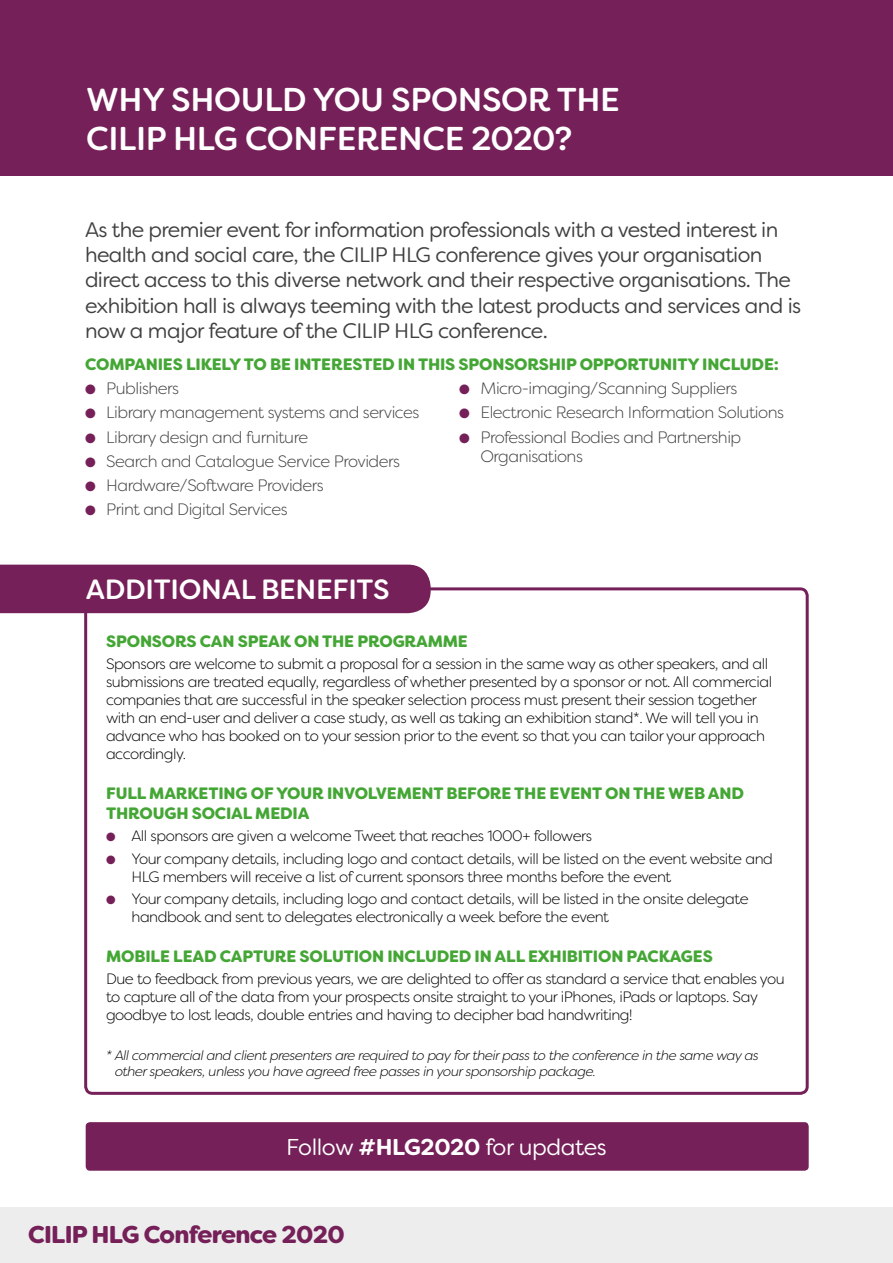
<style>
.page{position:relative;width:893px;height:1263px;background:#fff}
.page>*{position:absolute;margin:0;border:0;box-sizing:border-box;transform-origin:0 0}
.t1{font:500 33px/39.6px "Filson Soft";letter-spacing:-.01em;color:#fff}
.t2{font:500 27.75px "Filson Soft";letter-spacing:-.01em;color:#fff}
.t3{font:900 24.3px "Filson Soft";letter-spacing:-.03em;color:#752058}
.t4{font:22.95px "Filson Soft";letter-spacing:-.02em;color:#fff}
.t5{font:21px/25.2px "Filson Soft";letter-spacing:-.03em;color:#404040}
.t6{font:900 18px "Filson Soft";color:#752058}
.t7{font:300 16.5px/19.8px "Filson Soft";letter-spacing:-.03em;color:#404040}
.t8{font:900 16.5px/19.8px "Filson Soft";letter-spacing:-.01em;color:#44a635}
.t9{font:300 15px/18px "Filson Soft";letter-spacing:-.03em;color:#000}
.t10{font:italic 300 13.5px/16.2px "Filson Soft";letter-spacing:-.03em;color:#000}
.s1{color:#752058}
.s2{font-weight:700}
</style>
<div class="page">
<div style="left:84px;top:587px;width:725px;height:508px;border:3px solid #752058;border-radius:7px"></div>
<div style="left:0;top:565px;width:431px;height:48px;background:#752058"></div>
<div style="left:0;top:0;width:893px;height:176px;background:#752058"></div>
<div style="left:86px;top:1122px;width:723px;height:49px;background:#752058;border-radius:4px"></div>
<div style="left:0;top:1208px;width:893px;height:55px;background:#ededed"></div>
<h1 class="t1" style="left:86px;top:79px;width:535px">WHY SHOULD YOU SPONSOR THE<br>CILIP HLG CONFERENCE 2020?</h1>
<p class="t5" style="left:85px;top:217px;width:718px">As the premier event for information professionals with a vested interest in health and social care, the CILIP HLG conference gives your organisation direct access to this diverse network and their respective organisations. The exhibition hall is always teeming with the latest products and services and is now a major feature of the CILIP HLG conference.</p>
<p class="t8" style="left:85px;top:355px;width:695px">COMPANIES LIKELY TO BE INTERESTED IN THIS SPONSORSHIP OPPORTUNITY INCLUDE:</p>
<p class="t7" style="left:85px;top:379px;width:95px"><span class="s1">●</span> Publishers</p>
<p class="t7" style="left:85px;top:403px;width:336px"><span class="s1">●</span> Library management systems and services</p>
<p class="t7" style="left:85px;top:427px;width:225px"><span class="s1">●</span> Library design and furniture</p>
<p class="t7" style="left:85px;top:451px;width:316px"><span class="s1">●</span> Search and Catalogue Service Providers</p>
<p class="t7" style="left:85px;top:475px;width:240px"><span class="s1">●</span> Hardware/Software Providers</p>
<p class="t7" style="left:85px;top:499px;width:204px"><span class="s1">●</span> Print and Digital Services</p>
<p class="t7" style="left:459px;top:379px;width:280px"><span class="s1">●</span> Micro-imaging/Scanning Suppliers</p>
<p class="t7" style="left:459px;top:403px;width:326px"><span class="s1">●</span> Electronic Research Information Solutions</p>
<p class="t7" style="left:480px;top:427px;width:262px;text-indent:-21px"><span class="s1">●</span> Professional Bodies and Partnership<br>Organisations</p>
<h2 class="t2" style="left:86px;top:571px;width:305px">ADDITIONAL BENEFITS</h2>
<p class="t8" style="left:106px;top:631px;width:363px">SPONSORS CAN SPEAK ON THE PROGRAMME</p>
<p class="t9" style="left:106px;top:655px;width:668px">Sponsors are welcome to submit a proposal for a session in the same way as other speakers, and all submissions are treated equally, regardless of whether presented by a sponsor or not. All commercial companies that are successful in the speaker selection process must present their session together with an end-user and deliver a case study, as well as taking an exhibition stand*. We will tell you in advance who has booked on to your session prior to the event so that you can tailor your approach accordingly.</p>
<p class="t8" style="left:106px;top:784px;width:639px">FULL MARKETING OF YOUR INVOLVEMENT BEFORE THE EVENT ON THE WEB AND<br>THROUGH SOCIAL MEDIA</p>
<p class="t9" style="left:106px;top:827px;width:487px"><span class="s1">●</span> All sponsors are given a welcome Tweet that reaches 1000+ followers</p>
<p class="t9" style="left:131px;top:849px;width:643px;text-indent:-25px"><span class="s1">●</span> Your company details, including logo and contact details, will be listed on the event website and<br>HLG members will receive a list of current sponsors three months before the event</p>
<p class="t9" style="left:131px;top:889px;width:619px;text-indent:-25px"><span class="s1">●</span> Your company details, including logo and contact details, will be listed in the onsite delegate handbook and sent to delegates electronically a week before the event</p>
<p class="t8" style="left:106px;top:946px;width:608px">MOBILE LEAD CAPTURE SOLUTION INCLUDED IN ALL EXHIBITION PACKAGES</p>
<p class="t9" style="left:106px;top:970px;width:680px">Due to feedback from previous years, we are delighted to offer as standard a service that enables you to capture all of the data from your prospects onsite straight to your iPhones, iPads or laptops. Say goodbye to lost leads, double entries and having to decipher bad handwriting!</p>
<p class="t10" style="left:115px;top:1047px;width:645px;text-indent:-9px">* All commercial and client presenters are required to pay for their pass to the conference in the same way as other speakers, unless you have agreed free passes in your sponsorship package.</p>
<h3 class="t4" style="left:286px;top:1132px;width:322px">Follow <span class="s2">#HLG2020</span> for updates</h3>
<h3 class="t3" style="left:28px;top:1218px;width:318px">CILIP HLG Conference 2020</h3>
<p class="t6" style="left:27px;top:1220px;width:13px">2</p>
</div>
